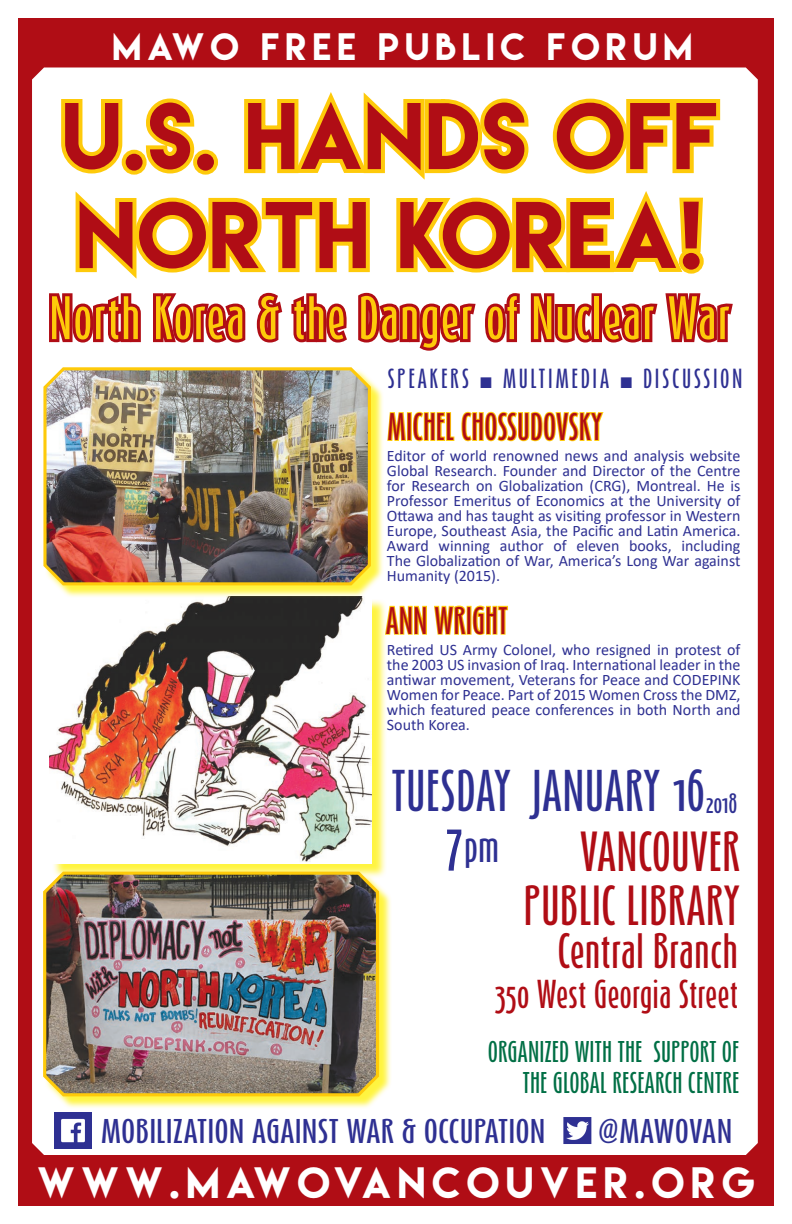
<style>
.page{position:relative;width:792px;height:1224px;background:#fff}
.page>*{position:absolute;margin:0;border:0;box-sizing:border-box;transform-origin:0 0}
.t1{font:84px/99px "Lemon Milk";letter-spacing:.02em;color:#b00d15}
.t2{font:500 51px "Schmalhans";letter-spacing:.02em;color:#feca0a}
.t3{font:500 49px "Schmalhans";color:#2e3092}
.t4{font:500 47px/53.7px "Schmalhans";color:#b00d15;text-align:right}
.t5{font:500 41.4px "Schmalhans";color:#b00d15}
.t6{font:39px "Lemon Milk";letter-spacing:.17em;color:#fff}
.t7{font:500 37px "Schmalhans";color:#2e3092}
.t8{font:34px "Lemon Milk";letter-spacing:.18em;color:#fff}
.t9{font:500 33.6px "Schmalhans";color:#b00d15}
.t10{font:500 32px "Schmalhans";color:#b00d15}
.t11{font:500 28.6px "Schmalhans";color:#2e3092;scale:1.22 1}
.t12{font:500 25px "Schmalhans";color:#016f45}
.t13{font:500 23px "Schmalhans";letter-spacing:.11em;color:#2e3092}
.t14{font:16px/15px "Calibri";color:#2e3092;text-align:justify}
.s1{font-family:"Times New Roman";font-weight:700}
.s2{font-size:23.3px}
.s3{font-size:52px}
</style>
<div class="page">
<div style="left:18px;top:18px;width:756px;height:1188px;background:#b00d15"></div>
<div style="left:32px;top:68px;width:726px;height:1087px;background:#fff"></div>
<svg style="left:46px;top:82px;width:690px;height:272px;background:#f4d09a"></svg>
<svg style="left:562px;top:1116px;width:30px;height:29px"></svg>
<img style="left:54px;top:1112px;width:38px;height:37px">
<div style="left:52px;top:598px;width:335px;height:281px;background:#fff101;opacity:.75"></div>
<img style="left:50px;top:598px;width:322px;height:266px">
<div style="left:45px;top:873px;width:347px;height:237px;background:#fff101;opacity:.75"></div>
<img style="left:42px;top:869px;width:339px;height:229px">
<div style="left:45px;top:369px;width:339px;height:229px;background:#fff101;opacity:.75"></div>
<img style="left:42px;top:364px;width:330px;height:223px">
<svg style="left:386px;top:410px;width:219px;height:32px;background:#fee483"></svg>
<svg style="left:384px;top:604px;width:125px;height:32px;background:#fee27a"></svg>
<p class="t8" style="left:113px;top:24px;width:581px">MAWO FREE PUBLIC FORUM</p>
<p class="t1" style="left:62px;top:85px;width:657px">U.S. HANDS OFF<br>NORTH KOREA!</p>
<p class="t2" style="left:49px;top:287px;width:683px">North Korea &amp; the Danger of Nuclear War</p>
<p class="t13" style="left:387px;top:364px;width:357px">SPEAKERS <span class="s1">■</span> MULTIMEDIA <span class="s1">■</span> DISCUSSION</p>
<p class="t10" style="left:387px;top:407px;width:217px">MICHEL CHOSSUDOVSKY</p>
<p class="t14" style="left:387px;top:448px;width:355px">Editor of world renowned news and analysis website Global Research. Founder and Director of the Centre for Research on Globalization (CRG), Montreal. He is Professor Emeritus of Economics at the University of Ottawa and has taught as visiting professor in Western Europe, Southeast Asia, the Pacific and Latin America.<br>Award winning author of eleven books, including The Globalization of War, America’s Long War against Humanity (2015).</p>
<p class="t10" style="left:385px;top:601px;width:124px">ANN WRIGHT</p>
<p class="t14" style="left:387px;top:642px;width:355px">Retired US Army Colonel, who resigned in protest of the 2003 US invasion of Iraq. International leader in the antiwar movement, Veterans for Peace and CODEPINK Women for Peace. Part of 2015 Women Cross the DMZ, which featured peace conferences in both North and South Korea.</p>
<p class="t3" style="left:391px;top:761px;width:348px">TUESDAY JANUARY 16<span class="s2">2018</span></p>
<p class="t7" style="left:444px;top:825px;width:57px"><span class="s3">7</span>pm</p>
<p class="t4" style="left:524px;top:824px;width:218px">VANCOUVER<br>PUBLIC LIBRARY</p>
<p class="t5" style="left:557px;top:926px;width:182px">Central Branch</p>
<p class="t9" style="left:494px;top:973px;width:245px">350 West Georgia Street</p>
<p class="t12" style="left:488px;top:1037px;width:253px">ORGANIZED WITH THE SUPPORT OF</p>
<p class="t12" style="left:523px;top:1068px;width:218px">THE GLOBAL RESEARCH CENTRE</p>
<p class="t11" style="left:101px;top:1114px;width:366px">MOBILIZATION AGAINST WAR &amp; OCCUPATION</p>
<p class="t11" style="left:598px;top:1114px;width:112px">@MAWOVAN</p>
<p class="t6" style="left:37px;top:1156px;width:719px">WWW.MAWOVANCOUVER.ORG</p>
</div>
